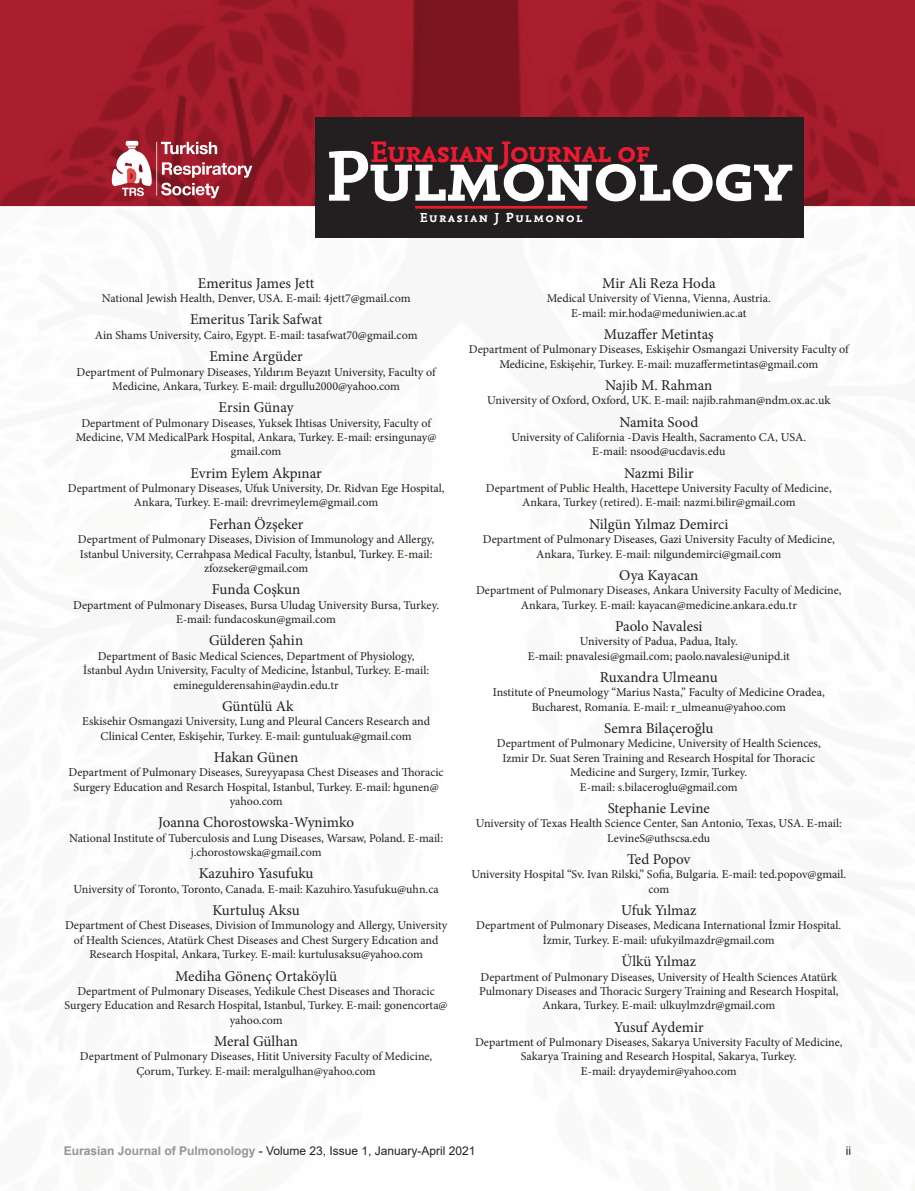
<style>
.page{position:relative;width:915px;height:1191px;background:#fff}
.page>*{position:absolute;margin:0;border:0;box-sizing:border-box;transform-origin:0 0}
.t1{font:75px "Nexus Mix Bold SC";letter-spacing:-.04em;color:#fff}
.t2{font:31.05px "Nexus Mix Bold SC";letter-spacing:-.04em;color:#ed1a31}
.Author{font:15px "Minion Pro";color:#231f20}
.t3{font:13.8px "Nexus Mix Bold SC";letter-spacing:.1em;color:#fff}
.t4{font:12px/14.4px "Minion Pro";color:#231f20;text-align:center}
.t5{font:12px "Arial";color:#231f20}
.s1{font-weight:700;color:#939598}
</style>
<div class="page">
<img style="left:0;top:0;width:914px;height:206px">
<svg style="left:111px;top:141px;width:141px;height:57px"></svg>
<div style="left:315px;top:118px;width:488px;height:120px;background:#231f20"></div>
<hr style="left:415px;top:206px;width:172px;height:3px;background:#ed1a31">
<p class="t2" style="left:370px;top:134px;width:281px">Eurasıan Journal of</p>
<p class="t1" style="left:326px;top:132px;width:468px">Pulmonology</p>
<p class="t3" style="left:419px;top:209px;width:164px">Eurasian J Pulmonol</p>
<p class="Author" style="left:198px;top:273px;width:118px">Emeritus James Jett</p>
<p class="t4" style="left:102px;top:291px;width:310px">National Jewish Health, Denver, USA. E-mail: 4jett7@gmail.com</p>
<p class="Author" style="left:190px;top:310px;width:134px">Emeritus Tarik Safwat</p>
<p class="t4" style="left:95px;top:328px;width:324px">Ain Shams University, Cairo, Egypt. E-mail: tasafwat70@gmail.com</p>
<p class="Author" style="left:209px;top:346px;width:95px">Emine Argüder</p>
<p class="t4" style="left:77px;top:364px;width:360px">Department of Pulmonary Diseases, Yıldırım Beyazıt University, Faculty of<br>Medicine, Ankara, Turkey. E-mail: drgullu2000@yahoo.com</p>
<p class="Author" style="left:218px;top:397px;width:76px">Ersin Günay</p>
<p class="t4" style="left:76px;top:415px;width:362px">Department of Pulmonary Diseases, Yuksek Ihtisas University, Faculty of<br>Medicine, VM MedicalPark Hospital, Ankara, Turkey. E-mail: ersingunay@ gmail.com</p>
<p class="Author" style="left:190px;top:463px;width:133px">Evrim Eylem Akpınar</p>
<p class="t4" style="left:68px;top:481px;width:378px">Department of Pulmonary Diseases, Ufuk University, Dr. Ridvan Ege Hospital,<br>Ankara, Turkey. E-mail: drevrimeylem@gmail.com</p>
<p class="Author" style="left:209px;top:514px;width:96px">Ferhan Özşeker</p>
<p class="t4" style="left:78px;top:532px;width:358px">Department of Pulmonary Diseases, Division of Immunology and Allergy,<br>Istanbul University, Cerrahpasa Medical Faculty, İstanbul, Turkey. E-mail: zfozseker@gmail.com</p>
<p class="Author" style="left:212px;top:579px;width:90px">Funda Coşkun</p>
<p class="t4" style="left:73px;top:597px;width:367px">Department of Pulmonary Diseases, Bursa Uludag University Bursa, Turkey.<br>E-mail: fundacoskun@gmail.com</p>
<p class="Author" style="left:209px;top:630px;width:96px">Gülderen Şahin</p>
<p class="t4" style="left:83px;top:648px;width:347px">Department of Basic Medical Sciences, Department of Physiology,<br>İstanbul Aydın University, Faculty of Medicine, İstanbul, Turkey. E-mail: eminegulderensahin@aydin.edu.tr</p>
<p class="Author" style="left:222px;top:696px;width:73px">Güntülü Ak</p>
<p class="t4" style="left:82px;top:714px;width:349px">Eskisehir Osmangazi University, Lung and Pleural Cancers Research and<br>Clinical Center, Eskişehir, Turkey. E-mail: guntuluak@gmail.com</p>
<p class="Author" style="left:214px;top:747px;width:86px">Hakan Günen</p>
<p class="t4" style="left:69px;top:765px;width:376px">Department of Pulmonary Diseases, Sureyyapasa Chest Diseases and Thoracic<br>Surgery Education and Resarch Hospital, Istanbul, Turkey. E-mail: hgunen@ yahoo.com</p>
<p class="Author" style="left:158px;top:812px;width:197px">Joanna Chorostowska-Wynimko</p>
<p class="t4" style="left:69px;top:830px;width:375px">National Institute of Tuberculosis and Lung Diseases, Warsaw, Poland. E-mail: j.chorostowska@gmail.com</p>
<p class="Author" style="left:199px;top:863px;width:116px">Kazuhiro Yasufuku</p>
<p class="t4" style="left:73px;top:881px;width:366px">University of Toronto, Toronto, Canada. E-mail: Kazuhiro.Yasufuku@uhn.ca</p>
<p class="Author" style="left:212px;top:900px;width:89px">Kurtuluş Aksu</p>
<p class="t4" style="left:65px;top:918px;width:383px">Department of Chest Diseases, Division of Immunology and Allergy, University of Health Sciences, Atatürk Chest Diseases and Chest Surgery Edıcation and<br>Research Hospital, Ankara, Turkey. E-mail: kurtulusaksu@yahoo.com</p>
<p class="Author" style="left:175px;top:965px;width:163px">Mediha Gönenç Ortaköylü</p>
<p class="t4" style="left:65px;top:984px;width:384px">Department of Pulmonary Diseases, Yedikule Chest Diseases and Thoracic<br>Surgery Education and Resarch Hospital, Istanbul, Turkey. E-mail: gonencorta@ yahoo.com</p>
<p class="Author" style="left:214px;top:1031px;width:85px">Meral Gülhan</p>
<p class="t4" style="left:80px;top:1049px;width:354px">Department of Pulmonary Diseases, Hitit University Faculty of Medicine,<br>Çorum, Turkey. E-mail: meralgulhan@yahoo.com</p>
<p class="Author" style="left:602px;top:273px;width:115px">Mir Ali Reza Hoda</p>
<p class="t4" style="left:546px;top:291px;width:225px">Medical University of Vienna, Vienna, Austria.<br>E-mail: mir.hoda@meduniwien.ac.at</p>
<p class="Author" style="left:603px;top:324px;width:111px">Muzaffer Metintaş</p>
<p class="t4" style="left:468px;top:342px;width:381px">Department of Pulmonary Diseases, Eskişehir Osmangazi University Faculty of<br>Medicine, Eskişehir, Turkey. E-mail: muzaffermetintas@gmail.com</p>
<p class="Author" style="left:605px;top:375px;width:109px">Najib M. Rahman</p>
<p class="t4" style="left:487px;top:393px;width:344px">University of Oxford, Oxford, UK. E-mail: najib.rahman@ndm.ox.ac.uk</p>
<p class="Author" style="left:619px;top:412px;width:80px">Namita Sood</p>
<p class="t4" style="left:511px;top:430px;width:296px">University of California -Davis Health, Sacramento CA, USA.<br>E-mail: nsood@ucdavis.edu</p>
<p class="Author" style="left:623px;top:463px;width:71px">Nazmi Bilir</p>
<p class="t4" style="left:485px;top:481px;width:347px">Department of Public Health, Hacettepe University Faculty of Medicine,<br>Ankara, Turkey (retired). E-mail: nazmi.bilir@gmail.com</p>
<p class="Author" style="left:589px;top:514px;width:141px">Nilgün Yılmaz Demirci</p>
<p class="t4" style="left:482px;top:532px;width:353px">Department of Pulmonary Diseases, Gazi University Faculty of Medicine,<br>Ankara, Turkey. E-mail: nilgundemirci@gmail.com</p>
<p class="Author" style="left:619px;top:565px;width:81px">Oya Kayacan</p>
<p class="t4" style="left:476px;top:583px;width:367px">Department of Pulmonary Diseases, Ankara University Faculty of Medicine,<br>Ankara, Turkey. E-mail: kayacan@medicine.ankara.edu.tr</p>
<p class="Author" style="left:615px;top:616px;width:89px">Paolo Navalesi</p>
<p class="t4" style="left:527px;top:634px;width:263px">University of Padua, Padua, Italy.<br>E-mail: pnavalesi@gmail.com; paolo.navalesi@unipd.it</p>
<p class="Author" style="left:599px;top:667px;width:119px">Ruxandra Ulmeanu</p>
<p class="t4" style="left:492px;top:685px;width:333px">Institute of Pneumology “Marius Nasta,” Faculty of Medicine Oradea,<br>Bucharest, Romania. E-mail: r_ulmeanu@yahoo.com</p>
<p class="Author" style="left:604px;top:718px;width:111px">Semra Bilaçeroğlu</p>
<p class="t4" style="left:496px;top:736px;width:325px">Department of Pulmonary Medicine, University of Health Sciences, Izmir Dr. Suat Seren Training and Research Hospital for Thoracic Medicine and Surgery, Izmir, Turkey.<br>E-mail: s.bilaceroglu@gmail.com</p>
<p class="Author" style="left:607px;top:798px;width:104px">Stephanie Levine</p>
<p class="t4" style="left:475px;top:816px;width:367px">University of Texas Health Science Center, San Antonio, Texas, USA. E-mail:<br>LevineS@uthscsa.edu</p>
<p class="Author" style="left:627px;top:849px;width:65px">Ted Popov</p>
<p class="t4" style="left:471px;top:867px;width:376px">University Hospital “Sv. Ivan Rilski,” Sofia, Bulgaria. E-mail: ted.popov@gmail. com</p>
<p class="Author" style="left:621px;top:900px;width:76px">Ufuk Yılmaz</p>
<p class="t4" style="left:476px;top:918px;width:366px">Department of Pulmonary Diseases, Medicana International İzmir Hospital.<br>İzmir, Turkey. E-mail: ufukyilmazdr@gmail.com</p>
<p class="Author" style="left:621px;top:951px;width:76px">Ülkü Yılmaz</p>
<p class="t4" style="left:479px;top:969px;width:361px">Department of Pulmonary Diseases, University of Health Sciences Atatürk<br>Pulmonary Diseases and Thoracic Surgery Training and Research Hospital,<br>Ankara, Turkey. E-mail: ulkuylmzdr@gmail.com</p>
<p class="Author" style="left:613px;top:1016px;width:91px">Yusuf Aydemir</p>
<p class="t4" style="left:475px;top:1035px;width:369px">Department of Pulmonary Diseases, Sakarya University Faculty of Medicine,<br>Sakarya Training and Research Hospital, Sakarya, Turkey.<br>E-mail: dryaydemir@yahoo.com</p>
<p class="t5" style="left:64px;top:1143px;width:413px"><span class="s1">Eurasian Journal of Pulmonology</span> - Volume 23, Issue 1, January-April 2021</p>
<p class="t5" style="left:845px;top:1143px;width:7px">ii</p>
</div>
